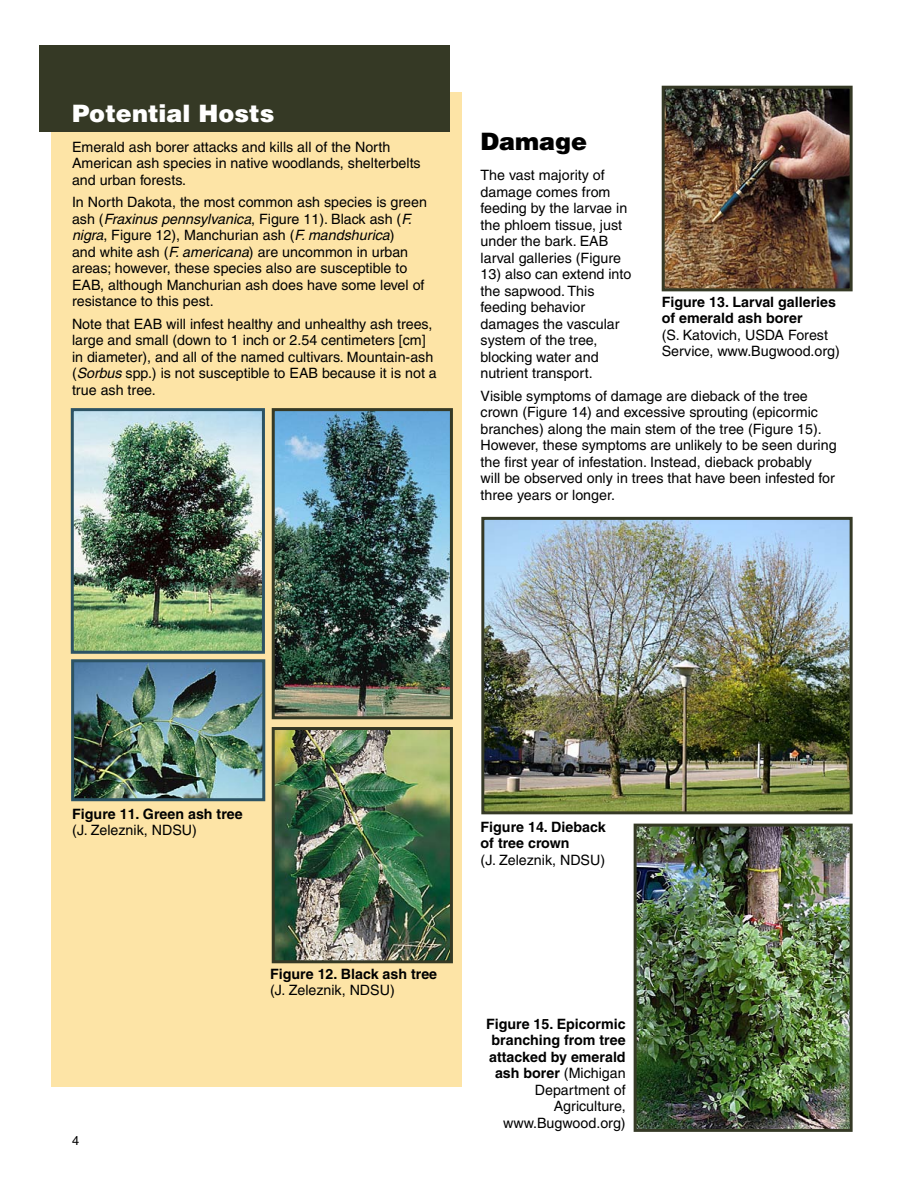
<style>
.page{position:relative;width:918px;height:1188px;background:#fff}
.page>*{position:absolute;margin:0;border:0;box-sizing:border-box;transform-origin:0 0}
.t1{font:900 24px "Helvetica";color:#fff}
.t2{font:900 24px "Helvetica";color:#000}
.paragraph{font:14.25px/16.5px "Helvetica";color:#000}
.table_headers{font:700 14.25px/16.5px "Helvetica";color:#000}
.table_headers-2{font:14.25px/16.5px "Helvetica";color:#000}
.table_text{font:12.75px "Helvetica";color:#000}
.s1{font-style:italic}
.s2{font-weight:700}
.s3{font-weight:400}
</style>
<div class="page">
<img style="left:638px;top:828px;width:211px;height:300px">
<div style="left:634px;top:824px;width:219px;height:308px;border:3px solid #353925"></div>
<img style="left:485px;top:521px;width:364px;height:289px">
<div style="left:481px;top:517px;width:372px;height:297px;border:3px solid #353925"></div>
<img style="left:666px;top:90px;width:183px;height:197px">
<div style="left:662px;top:86px;width:191px;height:205px;border:3px solid #353925"></div>
<div style="left:51px;top:92px;width:411px;height:995px;background:#fde4a6"></div>
<img style="left:276px;top:731px;width:173px;height:228px">
<div style="left:272px;top:727px;width:181px;height:236px;border:3px solid #353925"></div>
<div style="left:39px;top:45px;width:411px;height:87px;background:#353925"></div>
<img style="left:75px;top:412px;width:186px;height:238px">
<div style="left:71px;top:408px;width:194px;height:246px;border:3px solid #2c5364"></div>
<img style="left:276px;top:412px;width:173px;height:303px">
<div style="left:272px;top:408px;width:181px;height:311px;border:3px solid #353925"></div>
<img style="left:75px;top:663px;width:186px;height:134px">
<div style="left:71px;top:659px;width:194px;height:142px;border:3px solid #2c5364"></div>
<p class="t1" style="left:72px;top:97px;width:204px">Potential Hosts</p>
<p class="paragraph" style="left:72px;top:138px;width:350px">Emerald ash borer attacks and kills all of the North<br>American ash species in native woodlands, shelterbelts and urban forests.</p>
<p class="paragraph" style="left:72px;top:194px;width:356px">In North Dakota, the most common ash species is green ash (<span class="s1">Fraxinus pennsylvanica</span>, Figure 11). Black ash (<span class="s1">F. nigra</span>, Figure 12), Manchurian ash (<span class="s1">F. mandshurica</span>)<br>and white ash (<span class="s1">F. americana</span>) are uncommon in urban areas; however, these species also are susceptible to EAB, although Manchurian ash does have some level of resistance to this pest.</p>
<p class="paragraph" style="left:72px;top:315px;width:366px">Note that EAB will infest healthy and unhealthy ash trees, large and small (down to 1 inch or 2.54 centimeters [cm] in diameter), and all of the named cultivars. Mountain-ash (<span class="s1">Sorbus</span> spp.) is not susceptible to EAB because it is not a true ash tree.</p>
<p class="t2" style="left:481px;top:126px;width:108px">Damage</p>
<p class="paragraph" style="left:481px;top:167px;width:148px">The vast majority of damage comes from feeding by the larvae in the phloem tissue, just under the bark. EAB larval galleries (Figure</p>
<p class="paragraph" style="left:481px;top:266px;width:152px">13) also can extend into the sapwood. This feeding behavior damages the vascular system of the tree, blocking water and nutrient transport.</p>
<p class="paragraph" style="left:481px;top:387px;width:358px">Visible symptoms of damage are dieback of the tree crown (Figure 14) and excessive sprouting (epicormic branches) along the main stem of the tree (Figure 15).<br>However, these symptoms are unlikely to be seen during the first year of infestation. Instead, dieback probably<br>will be observed only in trees that have been infested for three years or longer.</p>
<p class="table_headers-2" style="left:662px;top:294px;width:180px"><span class="s2">Figure 13. Larval galleries of emerald ash borer<br></span>(S. Katovich, USDA Forest<br>Service, www.Bugwood.org)</p>
<p class="table_headers" style="left:72px;top:805px;width:172px">Figure 11. Green ash tree <span class="s3">(J. Zeleznik, NDSU)</span></p>
<p class="table_headers" style="left:270px;top:965px;width:169px">Figure 12. Black ash tree <span class="s3">(J. Zeleznik, NDSU)</span></p>
<p class="table_text" style="left:72px;top:1133px;width:9px">4</p>
<p class="table_headers" style="left:481px;top:818px;width:127px">Figure 14. Dieback of tree crown<br><span class="s3">(J. Zeleznik, NDSU)</span></p>
<p class="table_headers" style="left:486px;top:1015px;width:141px;text-align:right">Figure 15. Epicormic branching from tree attacked by emerald ash borer <span class="s3">(Michigan<br>Department of<br>Agriculture, www.Bugwood.org)</span></p>
</div>
